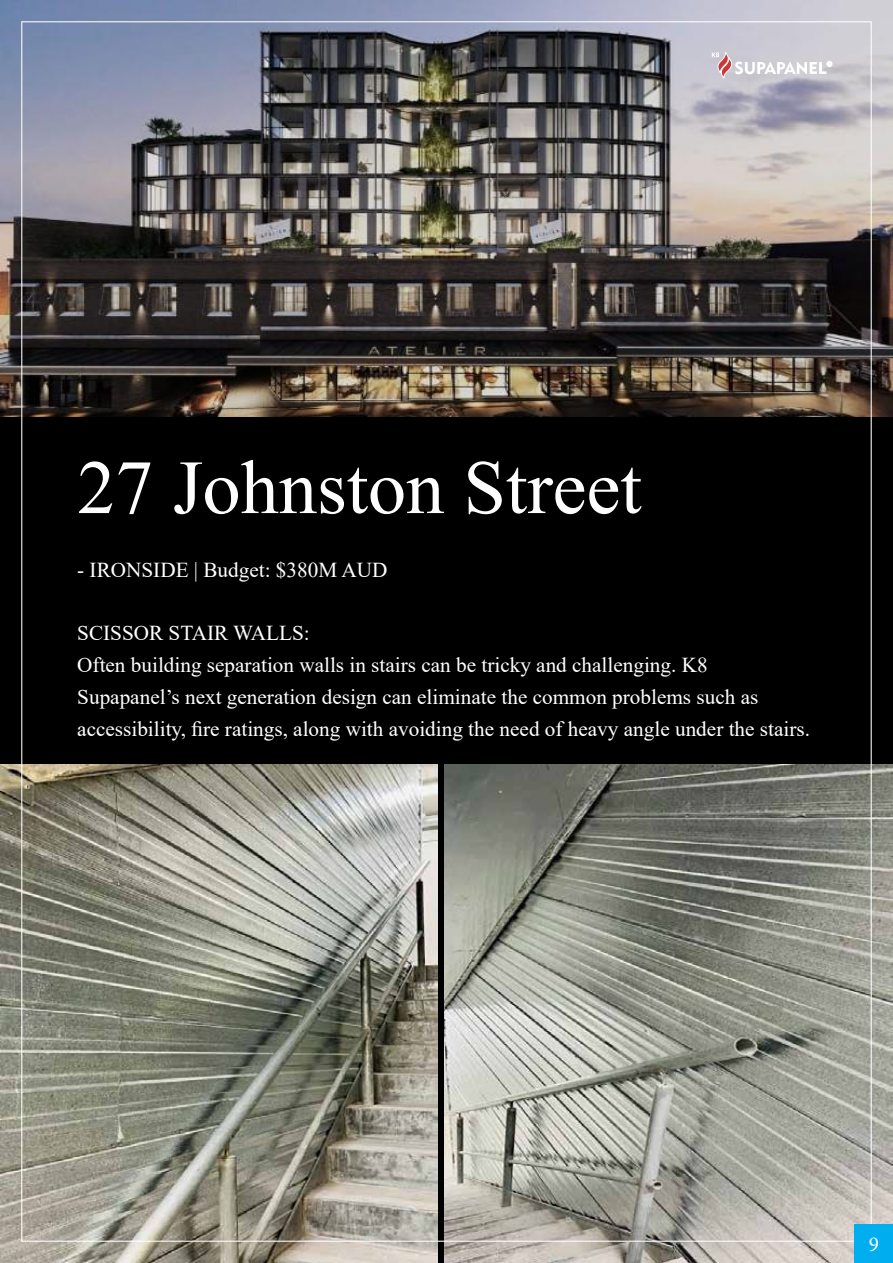
<style>
.page{position:relative;width:893px;height:1263px;background:#000}
.page>*{position:absolute;margin:0;border:0;box-sizing:border-box;transform-origin:0 0}
.t1{font:76.35px "Times New Roman";color:#fff}
.t2{font:21.15px/31.8px "Times New Roman";color:#fff}
.t3{font:21.15px "Minion Pro";color:#fff}
</style>
<div class="page">
<img style="left:0;top:1px;width:893px;height:415px">
<img style="left:0;top:765px;width:437px;height:498px">
<img style="left:444px;top:765px;width:449px;height:498px">
<svg style="left:712px;top:52px;width:120px;height:26px;background:#d7d0d6"></svg>
<div style="left:855px;top:1225px;width:38px;height:38px;background:#00aeef"></div>
<h1 class="t1" style="left:77px;top:434px;width:566px">27 Johnston Street</h1>
<p class="t2" style="left:77px;top:553px;width:312px">- IRONSIDE | Budget: $380M AUD</p>
<p class="t2" style="left:77px;top:617px;width:734px">SCISSOR STAIR WALLS:<br>Often building separation walls in stairs can be tricky and challenging. K8<br>Supapanel’s next generation design can eliminate the common problems such as accessibility, fire ratings, along with avoiding the need of heavy angle under the stairs.</p>
<p class="t3" style="left:869px;top:1230px;width:12px">9</p>
</div>
